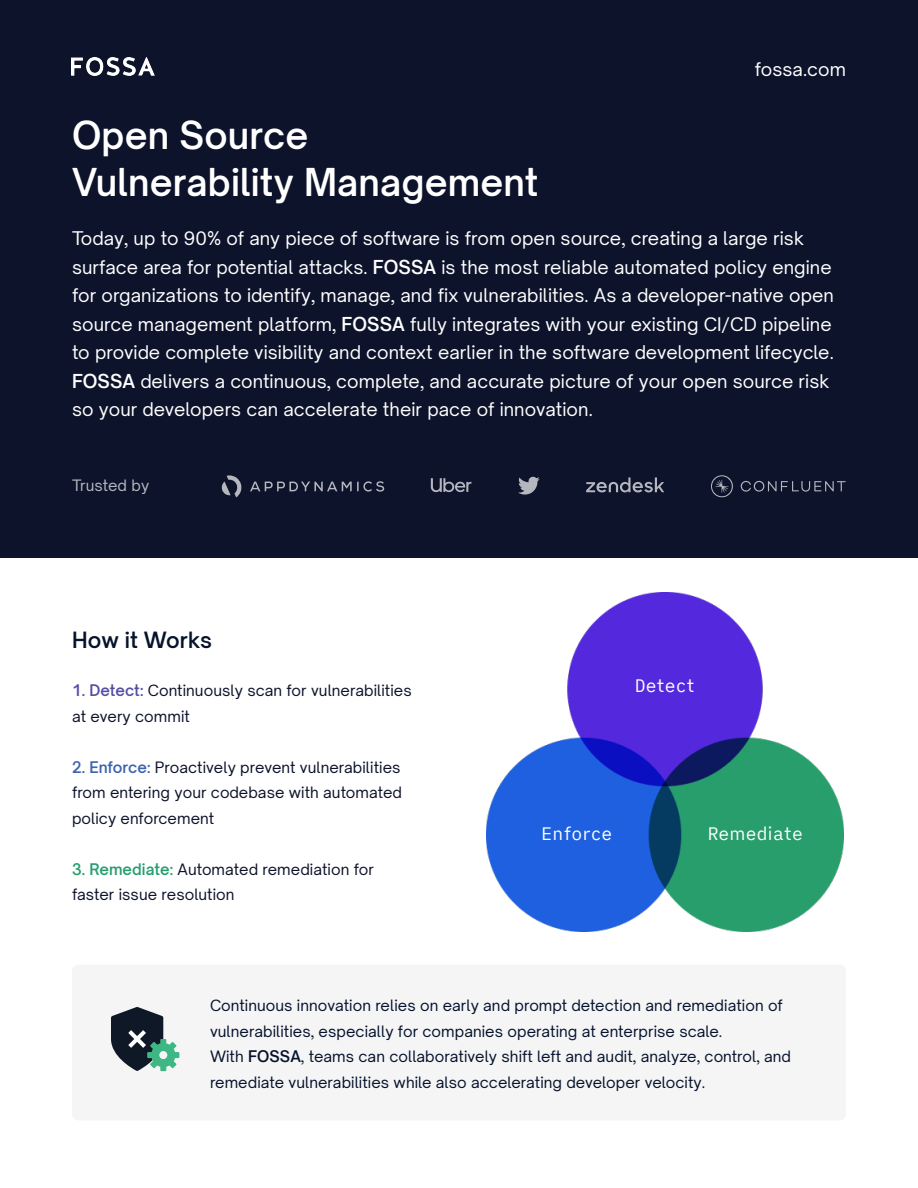
<style>
.page{position:relative;width:918px;height:1188px;background:#fff}
.page>*{position:absolute;margin:0;border:0;box-sizing:border-box;transform-origin:0 0}
.t1{font:600 36px/46.5px "Open Sauce Two";letter-spacing:.005em;color:#fff}
.t2{font:600 21px "Open Sauce Two";letter-spacing:.005em;color:#06132d}
.t3{font:18px/28.5px "Open Sauce Two";letter-spacing:.005em;color:#fff}
.t4{font:18px "i A Writer Quattro S";letter-spacing:.005em;color:#fff}
.t5{font:15px/25.5px "Open Sauce Two";letter-spacing:.005em;color:#06132d}
.t6{font:15px/25.5px "Open Sauce Two";letter-spacing:.005em;color:#0d132b}
.t7{font:15px "Open Sauce Two";letter-spacing:.005em;color:#fff}
.s1{font-weight:600}
.s2{font-weight:600;color:#554fa1}
.s3{font-weight:600;color:#3f63af}
.s4{font-weight:600;color:#279e6e}
</style>
<div class="page">
<div style="left:0;top:0;width:918px;height:558px;background:#0d132b"></div>
<img style="left:487px;top:592px;width:356px;height:339px">
<img style="left:72px;top:58px;width:83px;height:18px">
<div style="left:72px;top:964px;width:774px;height:156px;background:#f5f5f6;border-radius:6px"></div>
<svg style="left:111px;top:1007px;width:68px;height:64px"></svg>
<svg style="left:740px;top:481px;width:106px;height:11px"></svg>
<svg style="left:711px;top:475px;width:22px;height:22px"></svg>
<svg style="left:250px;top:481px;width:134px;height:11px"></svg>
<svg style="left:222px;top:475px;width:20px;height:22px"></svg>
<svg style="left:431px;top:478px;width:40px;height:14px"></svg>
<svg style="left:518px;top:477px;width:22px;height:18px"></svg>
<svg style="left:586px;top:477px;width:78px;height:15px"></svg>
<h2 class="t3" style="left:755px;top:54px;width:93px">fossa.com</h2>
<h1 class="t1" style="left:72px;top:112px;width:468px">Open Source<br>Vulnerability Management</h1>
<h2 class="t3" style="left:72px;top:224px;width:763px">Today, up to 90% of any piece of software is from open source, creating a large risk surface area for potential attacks. <span class="s1">FOSSA</span> is the most reliable automated policy engine for organizations to identify, manage, and fix vulnerabilities. As a developer-native open source management platform, <span class="s1">FOSSA</span> fully integrates with your existing CI/CD pipeline to provide complete visibility and context earlier in the software development lifecycle.<br><span class="s1">FOSSA</span> delivers a continuous, complete, and accurate picture of your open source risk so your developers can accelerate their pace of innovation.</h2>
<p class="t7" style="left:72px;top:475px;width:79px">Trusted by</p>
<h1 class="t2" style="left:72px;top:626px;width:142px">How it Works</h1>
<h2 class="t6" style="left:72px;top:677px;width:341px"><span class="s2">1. Detect:</span> Continuously scan for vulnerabilities at every commit</h2>
<h2 class="t6" style="left:72px;top:754px;width:332px;text-align:justify"><span class="s3">2. Enforce:</span> Proactively prevent vulnerabilities from entering your codebase with automated policy enforcement</h2>
<h2 class="t6" style="left:72px;top:856px;width:303px"><span class="s4">3. Remediate:</span> Automated remediation for faster issue resolution</h2>
<h2 class="t4" style="left:635px;top:672px;width:61px">Detect</h2>
<h2 class="t4" style="left:542px;top:820px;width:72px">Enforce</h2>
<h2 class="t4" style="left:708px;top:820px;width:97px">Remediate</h2>
<h2 class="t5" style="left:210px;top:992px;width:583px">Continuous innovation relies on early and prompt detection and remediation of vulnerabilities, especially for companies operating at enterprise scale.<br>With <span class="s1">FOSSA</span>, teams can collaboratively shift left and audit, analyze, control, and remediate vulnerabilities while also accelerating developer velocity.</h2>
</div>
